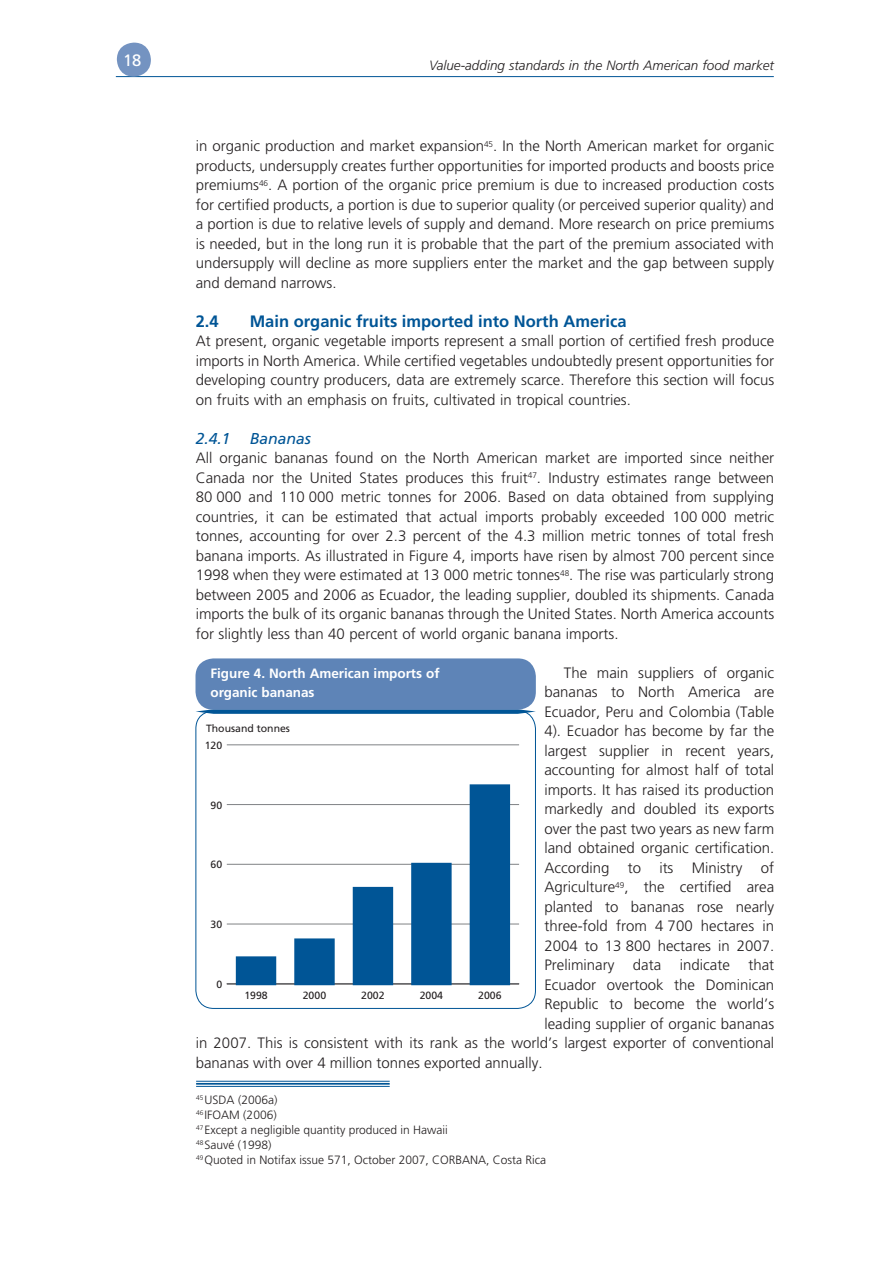
<style>
.page{position:relative;width:893px;height:1263px;background:#fff}
.page>*{position:absolute;margin:0;border:0;box-sizing:border-box;transform-origin:0 0}
.t1{font:700 16.5px "Frutiger LT Std";color:#005596}
.t2{font:16.5px "Frutiger LT Std";color:#fff}
.t3{font:italic 15.75px "Frutiger LT Std";color:#005596}
.t4{font:300 15px/19.5px "Frutiger LT Std";color:#231f20;text-align:justify}
.t5{font:italic 300 13.5px "Frutiger LT Std";color:#231f20}
.t6{font:700 13.5px/19.5px "Frutiger LT Std";letter-spacing:-.005em;color:#fff}
.t7{font:300 12px/15px "Frutiger LT Std";color:#231f20}
.t8{font:10.5px "Frutiger LT Std";color:#231f20}
</style>
<div class="page">
<hr style="left:116px;top:76px;width:657px;height:1px;background:#005596">
<div style="left:117px;top:43px;width:34px;height:34px;background:#7493c1;border-radius:50%"></div>
<div style="left:196px;top:1081px;width:193px;height:6px;background:#e8eff5"></div>
<hr style="left:196px;top:1081px;width:193px;height:1px;background:#005596">
<hr style="left:196px;top:1083px;width:193px;height:2px;background:#005596">
<hr style="left:196px;top:1086px;width:193px;height:1px;background:#005596">
<svg style="left:196px;top:709px;width:340px;height:5px"></svg>
<div style="left:195px;top:710px;width:341px;height:299px;border:1px solid #005596;border-radius:18px"></div>
<div style="left:195px;top:658px;width:341px;height:52px;background:#5e84b7;border-radius:18px"></div>
<hr style="left:227px;top:983px;width:292px;height:1px;background:#808285">
<hr style="left:227px;top:924px;width:292px;height:1px;background:#808285">
<hr style="left:227px;top:864px;width:292px;height:1px;background:#808285">
<hr style="left:227px;top:804px;width:292px;height:1px;background:#808285">
<hr style="left:227px;top:744px;width:292px;height:1px;background:#808285">
<div style="left:237px;top:958px;width:38px;height:26px;background:#005596"></div>
<div style="left:236px;top:956px;width:40px;height:29px;border:3px solid #005596"></div>
<div style="left:296px;top:940px;width:37px;height:44px;background:#005596"></div>
<div style="left:294px;top:938px;width:41px;height:47px;border:3px solid #005596"></div>
<div style="left:354px;top:888px;width:37px;height:96px;background:#005596"></div>
<div style="left:353px;top:887px;width:40px;height:98px;border:3px solid #005596"></div>
<div style="left:412px;top:864px;width:38px;height:120px;background:#005596"></div>
<div style="left:411px;top:863px;width:40px;height:122px;border:3px solid #005596"></div>
<div style="left:471px;top:786px;width:37px;height:198px;background:#005596"></div>
<div style="left:469px;top:784px;width:41px;height:201px;border:3px solid #005596"></div>
<p class="t2" style="left:123px;top:53px;width:20px">18</p>
<p class="t5" style="left:429px;top:59px;width:346px">Value-adding standards in the North American food market</p>
<p class="t4" style="left:196px;top:137px;width:580px">in organic production and market expansion<sup>45</sup>. In the North American market for organic products, undersupply creates further opportunities for imported products and boosts price premiums<sup>46</sup>. A portion of the organic price premium is due to increased production costs for certified products, a portion is due to superior quality (or perceived superior quality) and a portion is due to relative levels of supply and demand. More research on price premiums is needed, but in the long run it is probable that the part of the premium associated with undersupply will decline as more suppliers enter the market and the gap between supply and demand narrows.</p>
<p class="t1" style="left:196px;top:312px;width:24px">2.4</p>
<p class="t1" style="left:250px;top:312px;width:378px">Main organic fruits imported into North America</p>
<p class="t4" style="left:196px;top:332px;width:580px">At present, organic vegetable imports represent a small portion of certified fresh produce imports in North America. While certified vegetables undoubtedly present opportunities for developing country producers, data are extremely scarce. Therefore this section will focus on fruits with an emphasis on fruits, cultivated in tropical countries.</p>
<p class="t3" style="left:196px;top:432px;width:117px">2.4.1 Bananas</p>
<p class="t4" style="left:196px;top:449px;width:580px">All organic bananas found on the North American market are imported since neither Canada nor the United States produces this fruit<sup>47</sup>. Industry estimates range between 80 000 and 110 000 metric tonnes for 2006. Based on data obtained from supplying countries, it can be estimated that actual imports probably exceeded 100 000 metric tonnes, accounting for over 2.3 percent of the 4.3 million metric tonnes of total fresh banana imports. As illustrated in Figure 4, imports have risen by almost 700 percent since 1998 when they were estimated at 13 000 metric tonnes<sup>48</sup>. The rise was particularly strong between 2005 and 2006 as Ecuador, the leading supplier, doubled its shipments. Canada imports the bulk of its organic bananas through the United States. North America accounts for slightly less than 40 percent of world organic banana imports.</p>
<p class="t4" style="left:564px;top:664px;width:212px">The main suppliers of organic</p>
<p class="t4" style="left:544px;top:683px;width:231px">bananas to North America are</p>
<p class="t4" style="left:544px;top:703px;width:231px">Ecuador, Peru and Colombia (Table</p>
<p class="t4" style="left:544px;top:722px;width:231px">4). Ecuador has become by far the</p>
<p class="t4" style="left:544px;top:742px;width:231px">largest supplier in recent years,</p>
<p class="t4" style="left:544px;top:761px;width:231px">accounting for almost half of total</p>
<p class="t4" style="left:544px;top:781px;width:231px">imports. It has raised its production</p>
<p class="t4" style="left:544px;top:800px;width:231px">markedly and doubled its exports</p>
<p class="t4" style="left:544px;top:820px;width:231px">over the past two years as new farm</p>
<p class="t4" style="left:544px;top:839px;width:231px">land obtained organic certification.</p>
<p class="t4" style="left:544px;top:859px;width:231px">According to its Ministry of</p>
<p class="t4" style="left:544px;top:878px;width:231px">Agriculture<sup>49</sup>, the certified area</p>
<p class="t4" style="left:544px;top:898px;width:231px">planted to bananas rose nearly</p>
<p class="t4" style="left:544px;top:917px;width:231px">three-fold from 4 700 hectares in</p>
<p class="t4" style="left:544px;top:937px;width:231px">2004 to 13 800 hectares in 2007.</p>
<p class="t4" style="left:544px;top:956px;width:231px">Preliminary data indicate that</p>
<p class="t4" style="left:544px;top:976px;width:231px">Ecuador overtook the Dominican</p>
<p class="t4" style="left:544px;top:995px;width:231px">Republic to become the world’s</p>
<p class="t4" style="left:544px;top:1015px;width:231px">leading supplier of organic bananas</p>
<p class="t4" style="left:196px;top:1034px;width:580px">in 2007. This is consistent with its rank as the world’s largest exporter of conventional</p>
<p class="t4" style="left:196px;top:1054px;width:348px">bananas with over 4 million tonnes exported annually.</p>
<p class="t7" style="left:196px;top:1093px;width:351px"><sup>45</sup> USDA (2006a)<br><sup>46</sup> IFOAM (2006)<br><sup>47</sup> Except a negligible quantity produced in Hawaii<br><sup>48</sup> Sauvé (1998)<br><sup>49</sup> Quoted in Notifax issue 571, October 2007, CORBANA, Costa Rica</p>
<p class="t6" style="left:210px;top:663px;width:231px">Figure 4. North American imports of organic bananas</p>
<p class="t8" style="left:206px;top:724px;width:86px">Thousand tonnes</p>
<p class="t8" style="left:205px;top:741px;width:19px">120</p>
<p class="t8" style="left:210px;top:801px;width:13px">90</p>
<p class="t8" style="left:210px;top:860px;width:13px">60</p>
<p class="t8" style="left:210px;top:920px;width:13px">30</p>
<p class="t8" style="left:216px;top:980px;width:7px">0</p>
<p class="t8" style="left:244px;top:991px;width:25px">1998</p>
<p class="t8" style="left:303px;top:991px;width:25px">2000</p>
<p class="t8" style="left:361px;top:991px;width:25px">2002</p>
<p class="t8" style="left:419px;top:991px;width:25px">2004</p>
<p class="t8" style="left:478px;top:991px;width:25px">2006</p>
</div>
